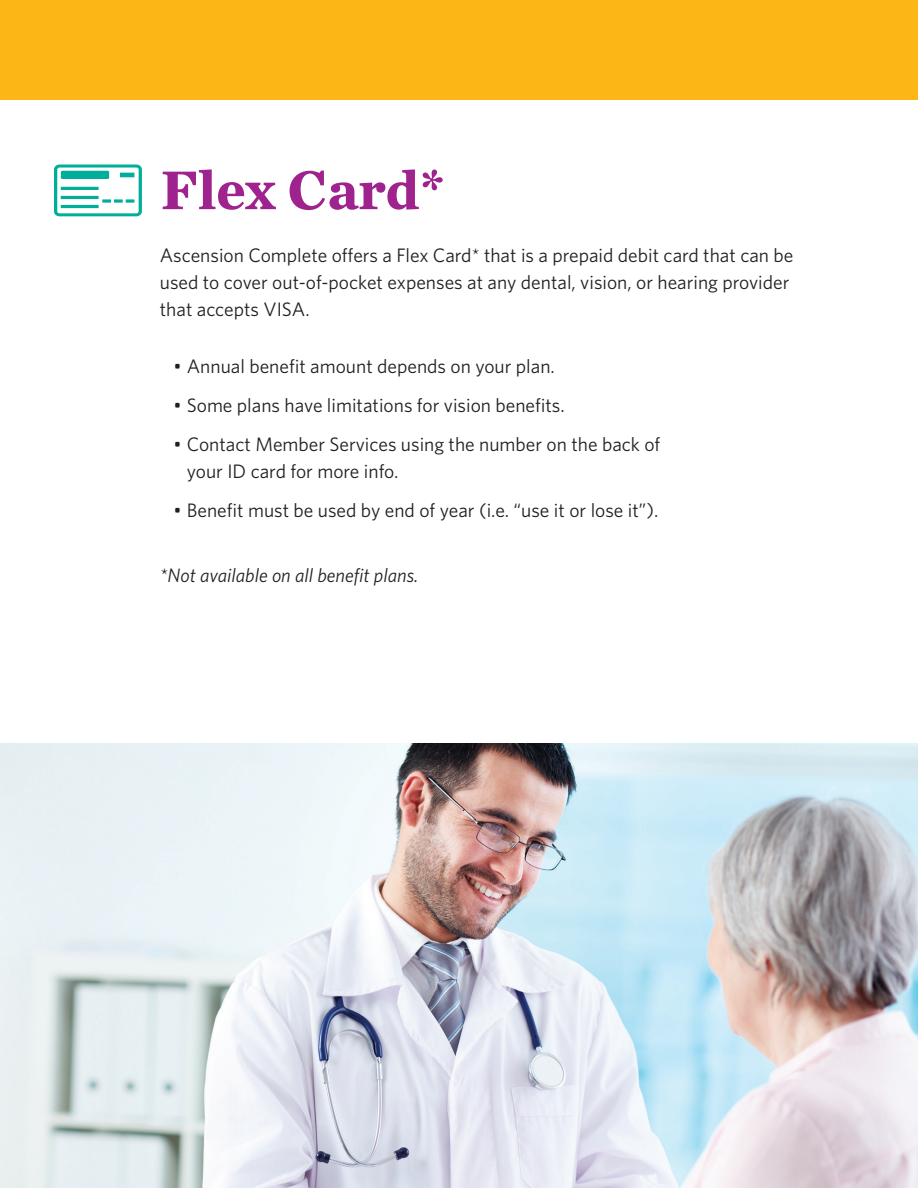
<style>
.page{position:relative;width:918px;height:1188px;background:#fff}
.page>*{position:absolute;margin:0;border:0;box-sizing:border-box;transform-origin:0 0}
.t1{font:700 57px "Chronicle Text G1";color:#9f238e}
.t2{font:19.5px/27px "Whitney";color:#231f20}
.t3{font:italic 19.5px "Whitney";color:#231f20}
</style>
<div class="page">
<svg style="left:54px;top:165px;width:88px;height:51px"></svg>
<hr style="left:120px;top:173px;width:14px;height:4px;background:#00ae9a">
<img style="left:0;top:743px;width:918px;height:445px">
<div style="left:0;top:0;width:918px;height:100px;background:#fcb615"></div>
<h2 class="t1" style="left:161px;top:144px;width:285px">Flex Card*</h2>
<p class="t2" style="left:160px;top:241px;width:635px">Ascension Complete offers a Flex Card* that is a prepaid debit card that can be used to cover out-of-pocket expenses at any dental, vision, or hearing provider that accepts VISA.</p>
<p class="t2" style="left:173px;top:352px;width:383px">• Annual benefit amount depends on your plan.</p>
<p class="t2" style="left:173px;top:391px;width:393px">• Some plans have limitations for vision benefits.</p>
<p class="t2" style="left:187px;top:430px;width:475px;text-indent:-13px">• Contact Member Services using the number on the back of your ID card for more info.</p>
<p class="t2" style="left:173px;top:496px;width:487px">• Benefit must be used by end of year (i.e. “use it or lose it”).</p>
<p class="t3" style="left:160px;top:562px;width:260px">*Not available on all benefit plans.</p>
</div>
